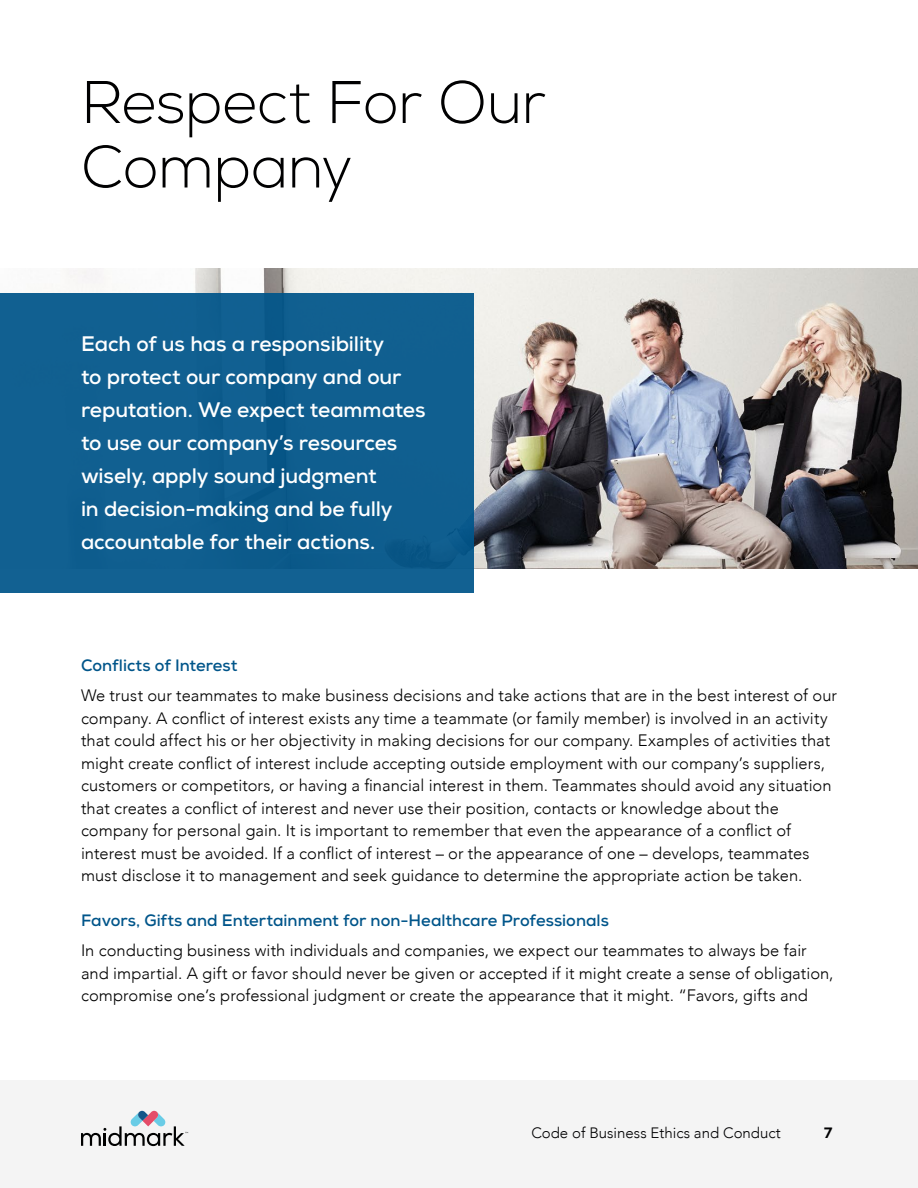
<style>
.page{position:relative;width:918px;height:1188px;background:#fff}
.page>*{position:absolute;margin:0;border:0;box-sizing:border-box;transform-origin:0 0}
.t1{font:300 60px/64.5px "Nexa";letter-spacing:-.015em;color:#000001}
.t2{font:700 21px/33px "Nexa";letter-spacing:-.005em;color:#fff}
.t3{font:300 16.5px/22.5px "Avenir";letter-spacing:.005em;color:#000001}
.t4{font:700 16.5px "Nexa";color:#00558a}
.t5{font:300 15px "Avenir";color:#000001}
.t6{font:700 15px "Nexa";color:#000001}
</style>
<div class="page">
<div style="left:0;top:1080px;width:918px;height:108px;background:#f4f4f4"></div>
<svg style="left:81px;top:1110px;width:107px;height:36px"></svg>
<img style="left:67px;top:269px;width:851px;height:300px">
<div style="left:0;top:293px;width:474px;height:300px;background:#115f90"></div>
<h1 class="t1" style="left:81px;top:72px;width:466px">Respect For Our<br>Company</h1>
<p class="t2" style="left:81px;top:327px;width:346px">Each of us has a responsibility<br>to protect our company and our reputation. We expect teammates to use our company’s resources wisely, apply sound judgment<br>in decision-making and be fully accountable for their actions.</p>
<p class="t4" style="left:81px;top:655px;width:158px">Conflicts of Interest</p>
<p class="t3" style="left:81px;top:684px;width:758px">We trust our teammates to make business decisions and take actions that are in the best interest of our company. A conflict of interest exists any time a teammate (or family member) is involved in an activity that could affect his or her objectivity in making decisions for our company. Examples of activities that might create conflict of interest include accepting outside employment with our company’s suppliers, customers or competitors, or having a financial interest in them. Teammates should avoid any situation that creates a conflict of interest and never use their position, contacts or knowledge about the company for personal gain. It is important to remember that even the appearance of a conflict of interest must be avoided. If a conflict of interest – or the appearance of one – develops, teammates must disclose it to management and seek guidance to determine the appropriate action be taken.</p>
<p class="t4" style="left:81px;top:910px;width:529px">Favors, Gifts and Entertainment for non-Healthcare Professionals</p>
<p class="t3" style="left:81px;top:939px;width:754px">In conducting business with individuals and companies, we expect our teammates to always be fair and impartial. A gift or favor should never be given or accepted if it might create a sense of obligation, compromise one’s professional judgment or create the appearance that it might. “Favors, gifts and</p>
<p class="t5" style="left:531px;top:1124px;width:251px">Code of Business Ethics and Conduct</p>
<p class="t6" style="left:824px;top:1124px;width:10px">7</p>
</div>
